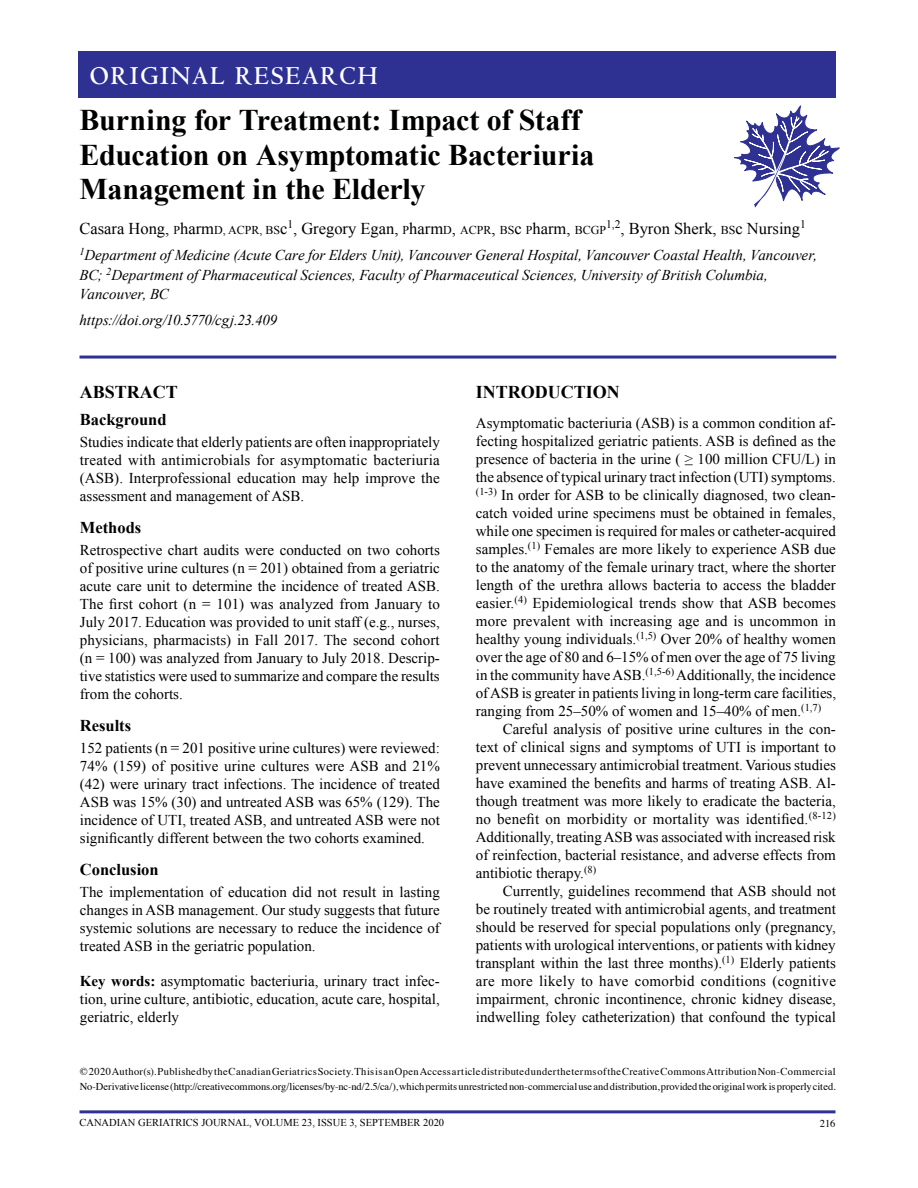
<style>
.page{position:relative;width:918px;height:1188px;background:#fff}
.page>*{position:absolute;margin:0;border:0;box-sizing:border-box;transform-origin:0 0}
.Title{font:700 30px/34.5px "Times New Roman";letter-spacing:-.01em;color:#000}
.t1{font:700 27px "Centaur";letter-spacing:.075em;color:#fff;scale:.96 1}
.HeadingLevel1{font:700 18px "Times New Roman";color:#000}
.Authors{font:16.5px "Times New Roman";color:#000}
.HeadingLevel2{font:700 16.5px "Times New Roman";color:#000}
.BodyText_NoIndent{font:15px/18px "Times New Roman";color:#000;text-align:justify}
.BodyText_Indent{font:15px/18px "Times New Roman";color:#000;text-align:justify}
.OpenPg_Destinations{font:italic 15px/19.5px "Times New Roman";letter-spacing:-.005em;color:#000}
.t2{font:10.5px/15px "Times";letter-spacing:.015em;color:#000}
.t3{font:10.5px "Times New Roman";color:#000}
.s1{font-size:12px}
.s2{font-weight:700}
</style>
<div class="page">
<hr style="left:80px;top:1110px;width:756px;height:3px;background:#2e3192">
<div style="left:78px;top:51px;width:758px;height:46px;background:#2e3192"></div>
<hr style="left:80px;top:356px;width:756px;height:3px;background:#2e3192">
<svg style="left:734px;top:105px;width:106px;height:103px"></svg>
<p class="t1" style="left:90px;top:61px;width:301px">ORIGINAL RESEARCH</p>
<p class="Title" style="left:80px;top:102px;width:516px">Burning for Treatment: Impact of Staff<br>Education on Asymptomatic Bacteriuria<br>Management in the Elderly</p>
<p class="Authors" style="left:80px;top:217px;width:728px">Casara Hong, <span class="s1">P</span>harm<span class="s1">D, ACPR, BS</span>c<sup>1</sup>, Gregory Egan, <span class="s1">P</span>harm<span class="s1">D</span>, <span class="s1">ACPR</span>, <span class="s1">BS</span>c <span class="s1">P</span>harm, <span class="s1">BCGP</span><sup>1,2</sup>, Byron Sherk, <span class="s1">BS</span>c Nursing<sup>1</sup></p>
<p class="OpenPg_Destinations" style="left:80px;top:245px;width:739px"><sup>1</sup>Department of Medicine (Acute Care for Elders Unit), Vancouver General Hospital, Vancouver Coastal Health, Vancouver,<br>BC; <sup>2</sup>Department of Pharmaceutical Sciences, Faculty of Pharmaceutical Sciences, University of British Columbia,<br>Vancouver, BC</p>
<p class="OpenPg_Destinations" style="left:80px;top:310px;width:199px">https://doi.org/10.5770/cgj.23.409</p>
<p class="HeadingLevel1" style="left:80px;top:379px;width:100px">ABSTRACT</p>
<p class="HeadingLevel2" style="left:80px;top:408px;width:88px">Background</p>
<p class="BodyText_NoIndent" style="left:80px;top:433px;width:362px">Studies indicate that elderly patients are often inappropriately treated with antimicrobials for asymptomatic bacteriuria (ASB). Interprofessional education may help improve the assessment and management of ASB.</p>
<p class="HeadingLevel2" style="left:80px;top:516px;width:63px">Methods</p>
<p class="BodyText_NoIndent" style="left:80px;top:541px;width:362px">Retrospective chart audits were conducted on two cohorts of positive urine cultures (n = 201) obtained from a geriatric acute care unit to determine the incidence of treated ASB.<br>The first cohort (n = 101) was analyzed from January to July 2017. Education was provided to unit staff (e.g., nurses, physicians, pharmacists) in Fall 2017. The second cohort (n = 100) was analyzed from January to July 2018. Descrip&shy;tive statistics were used to summarize and compare the results from the cohorts.</p>
<p class="HeadingLevel2" style="left:80px;top:714px;width:53px">Results</p>
<p class="BodyText_NoIndent" style="left:80px;top:739px;width:362px">152 patients (n = 201 positive urine cultures) were reviewed:<br>74% (159) of positive urine cultures were ASB and 21% (42) were urinary tract infections. The incidence of treated ASB was 15% (30) and untreated ASB was 65% (129). The incidence of UTI, treated ASB, and untreated ASB were not significantly different between the two cohorts examined.</p>
<p class="HeadingLevel2" style="left:80px;top:858px;width:80px">Conclusion</p>
<p class="BodyText_NoIndent" style="left:80px;top:883px;width:362px">The implementation of education did not result in lasting changes in ASB management. Our study suggests that future systemic solutions are necessary to reduce the incidence of treated ASB in the geriatric population.</p>
<p class="BodyText_NoIndent" style="left:80px;top:972px;width:362px"><span class="s2">Key words:</span> asymptomatic bacteriuria, urinary tract infec&shy;tion, urine culture, antibiotic, education, acute care, hospital, geriatric, elderly</p>
<p class="HeadingLevel1" style="left:476px;top:379px;width:145px">INTRODUCTION</p>
<p class="BodyText_NoIndent" style="left:476px;top:414px;width:362px">Asymptomatic bacteriuria (ASB) is a common condition af&shy;fecting hospitalized geriatric patients. ASB is defined as the presence of bacteria in the urine ( ≥ 100 million CFU/L) in the absence of typical urinary tract infection (UTI) symptoms. <sup>(1-3)</sup> In order for ASB to be clinically diagnosed, two clean&shy;catch voided urine specimens must be obtained in females, while one specimen is required for males or catheter-acquired samples.<sup>(1)</sup> Females are more likely to experience ASB due to the anatomy of the female urinary tract, where the shorter length of the urethra allows bacteria to access the bladder easier.<sup>(4)</sup> Epidemiological trends show that ASB becomes more prevalent with increasing age and is uncommon in healthy young individuals.<sup>(1,5)</sup> Over 20% of healthy women over the age of 80 and 6–15% of men over the age of 75 living in the community have ASB.<sup>(1,5-6)</sup> Additionally, the incidence of ASB is greater in patients living in long-term care facilities, ranging from 25–50% of women and 15–40% of men.<sup>(1,7)</sup></p>
<p class="BodyText_Indent" style="left:476px;top:720px;width:362px;text-indent:27px">Careful analysis of positive urine cultures in the con&shy;text of clinical signs and symptoms of UTI is important to prevent unnecessary antimicrobial treatment. Various studies have examined the benefits and harms of treating ASB. Al&shy;though treatment was more likely to eradicate the bacteria, no benefit on morbidity or mortality was identified.<sup>(8-12)<br></sup>Additionally, treating ASB was associated with increased risk of reinfection, bacterial resistance, and adverse effects from antibiotic therapy.<sup>(8)</sup></p>
<p class="BodyText_Indent" style="left:476px;top:882px;width:362px;text-indent:27px">Currently, guidelines recommend that ASB should not be routinely treated with antimicrobial agents, and treatment should be reserved for special populations only (pregnancy, patients with urological interventions, or patients with kidney transplant within the last three months).<sup>(1)</sup> Elderly patients are more likely to have comorbid conditions (cognitive impairment, chronic incontinence, chronic kidney disease, indwelling foley catheterization) that confound the typical</p>
<p class="t2" style="left:80px;top:1063px;width:758px">© 2020 Author(s). Published by the Canadian Geriatrics Society. This is an Open Access article distributed under the terms of the Creative Commons Attribution Non-Commercial<br>No-Derivative license (http://creativecommons.org/licenses/by-nc-nd/2.5/ca/), which permits unrestricted non-commercial use and distribution, provided the original work is properly cited.</p>
<p class="t3" style="left:80px;top:1116px;width:366px">CANADIAN GERIATRICS JOURNAL, VOLUME 23, ISSUE 3, SEPTEMBER 2020</p>
<p class="t2" style="left:820px;top:1115px;width:17px">216</p>
</div>
